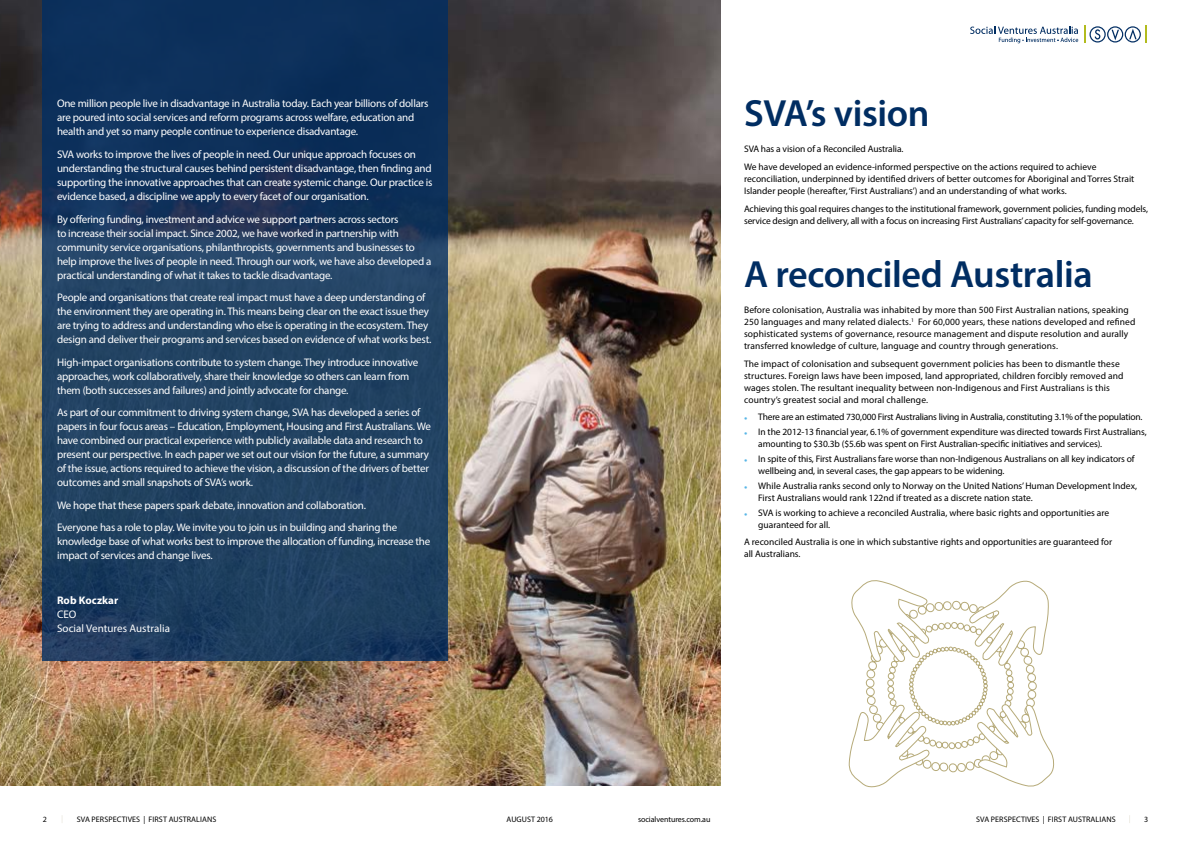
<style>
.page{position:relative;width:1191px;height:842px;background:#fff}
.page>*{position:absolute;margin:0;border:0;box-sizing:border-box;transform-origin:0 0}
.t1{font:600 38px "Myriad Pro";letter-spacing:-.01em;color:#002d62}
.t2{font:11px/14px "Myriad Pro";letter-spacing:-.02em;color:#fff}
.t3{font:11px/14px "Myriad Pro";letter-spacing:.005em;color:#fff}
.t4{font:700 11px "Myriad Pro";letter-spacing:.005em;color:#fff}
.t5{font:9.5px/12px "Myriad Pro";color:#000}
.t6{font:9.5px "Myriad Pro";letter-spacing:-.02em;color:#000}
.t7{font:8px "Myriad Pro";letter-spacing:.01em;color:#000}
.t8{font:8px "Myriad Pro";letter-spacing:-.01em;color:#000}
.s1{font-family:"Arial";font-size:5.5px;color:#58b6e7}
</style>
<div class="page">
<svg style="left:970px;top:26px;width:176px;height:17px"></svg>
<img style="left:0;top:0;width:720px;height:785px">
<svg style="left:43px;top:0;width:405px;height:660px;background:#1a3b5f"></svg>
<svg style="left:849px;top:580px;width:206px;height:208px"></svg>
<p class="t2" style="left:57px;top:97px;width:373px">One million people live in disadvantage in Australia today. Each year billions of dollars are poured into social services and reform programs across welfare, education and health and yet so many people continue to experience disadvantage.</p>
<p class="t2" style="left:57px;top:147px;width:377px">SVA works to improve the lives of people in need. Our unique approach focuses on understanding the structural causes behind persistent disadvantage, then finding and supporting the innovative approaches that can create systemic change. Our practice is evidence based, a discipline we apply to every facet of our organisation.</p>
<p class="t2" style="left:57px;top:212px;width:376px">By offering funding, investment and advice we support partners across sectors<br>to increase their social impact. Since 2002, we have worked in partnership with community service organisations, philanthropists, governments and businesses to help improve the lives of people in need. Through our work, we have also developed a practical understanding of what it takes to tackle disadvantage.</p>
<p class="t2" style="left:57px;top:290px;width:376px">People and organisations that create real impact must have a deep understanding of the environment they are operating in. This means being clear on the exact issue they are trying to address and understanding who else is operating in the ecosystem. They design and deliver their programs and services based on evidence of what works best.</p>
<p class="t2" style="left:57px;top:355px;width:363px">High-impact organisations contribute to system change. They introduce innovative approaches, work collaboratively, share their knowledge so others can learn from them (both successes and failures) and jointly advocate for change.</p>
<p class="t2" style="left:57px;top:405px;width:375px">As part of our commitment to driving system change, SVA has developed a series of papers in four focus areas – Education, Employment, Housing and First Australians. We have combined our practical experience with publicly available data and research to present our perspective. In each paper we set out our vision for the future, a summary of the issue, actions required to achieve the vision, a discussion of the drivers of better outcomes and small snapshots of SVA’s work.</p>
<p class="t2" style="left:57px;top:493px;width:342px;line-height:22.5px">We hope that these papers spark debate, innovation and collaboration.<br>Everyone has a role to play. We invite you to join us in building and sharing the</p>
<p class="t2" style="left:57px;top:534px;width:375px">knowledge base of what works best to improve the allocation of funding, increase the impact of services and change lives.</p>
<p class="t4" style="left:57px;top:593px;width:63px">Rob Koczkar</p>
<p class="t3" style="left:57px;top:607px;width:114px">CEO<br>Social Ventures Australia</p>
<h1 class="t1" style="left:744px;top:89px;width:187px">SVA’s vision</h1>
<p class="t5" style="left:744px;top:140px;width:354px;line-height:17.7px">SVA has a vision of a Reconciled Australia.<br>We have developed an evidence-informed perspective on the actions required to achieve</p>
<p class="t5" style="left:744px;top:173px;width:392px">reconciliation, underpinned by identified drivers of better outcomes for Aboriginal and Torres Strait<br>Islander people (hereafter, ‘First Australians’) and an understanding of what works.</p>
<p class="t5" style="left:744px;top:202px;width:405px">Achieving this goal requires changes to the institutional framework, government policies, funding models, service design and delivery, all with a focus on increasing First Australians’ capacity for self-governance.</p>
<h1 class="t1" style="left:744px;top:250px;width:350px">A reconciled Australia</h1>
<p class="t5" style="left:744px;top:303px;width:393px">Before colonisation, Australia was inhabited by more than 500 First Australian nations, speaking 250 languages and many related dialects.<sup>1</sup> For 60,000 years, these nations developed and refined sophisticated systems of governance, resource management and dispute resolution and aurally transferred knowledge of culture, language and country through generations.</p>
<p class="t5" style="left:744px;top:357px;width:381px">The impact of colonisation and subsequent government policies has been to dismantle these structures. Foreign laws have been imposed, land appropriated, children forcibly removed and wages stolen. The resultant inequality between non-Indigenous and First Australians is this country’s greatest social and moral challenge.</p>
<p class="t6" style="left:744px;top:411px;width:400px"><span class="s1">●</span> There are an estimated 730,000 First Australians living in Australia, constituting 3.1% of the population.</p>
<p class="t5" style="left:758px;top:426px;width:390px;text-indent:-14px"><span class="s1">●</span> In the 2012-13 financial year, 6.1% of government expenditure was directed towards First Australians, amounting to $30.3b ($5.6b was spent on First Australian-specific initiatives and services).</p>
<p class="t5" style="left:758px;top:452px;width:378px;text-indent:-14px"><span class="s1">●</span> In spite of this, First Australians fare worse than non-Indigenous Australians on all key indicators of wellbeing and, in several cases, the gap appears to be widening.</p>
<p class="t5" style="left:758px;top:479px;width:380px;text-indent:-14px"><span class="s1">●</span> While Australia ranks second only to Norway on the United Nations’ Human Development Index,<br>First Australians would rank 122nd if treated as a discrete nation state.</p>
<p class="t5" style="left:758px;top:506px;width:352px;text-indent:-14px"><span class="s1">●</span> SVA is working to achieve a reconciled Australia, where basic rights and opportunities are guaranteed for all.</p>
<p class="t5" style="left:744px;top:536px;width:369px">A reconciled Australia is one in which substantive rights and opportunities are guaranteed for all Australians.</p>
<p class="t7" style="left:43px;top:814px;width:6px">2</p>
<p class="t7" style="left:77px;top:814px;width:141px">SVA PERSPECTIVES | FIRST AUSTRALIANS</p>
<p class="t7" style="left:506px;top:814px;width:48px">AUGUST 2016</p>
<p class="t8" style="left:638px;top:814px;width:74px">socialventures.com.au</p>
<p class="t7" style="left:976px;top:814px;width:141px">SVA PERSPECTIVES | FIRST AUSTRALIANS</p>
<p class="t7" style="left:1144px;top:814px;width:6px">3</p>
</div>
